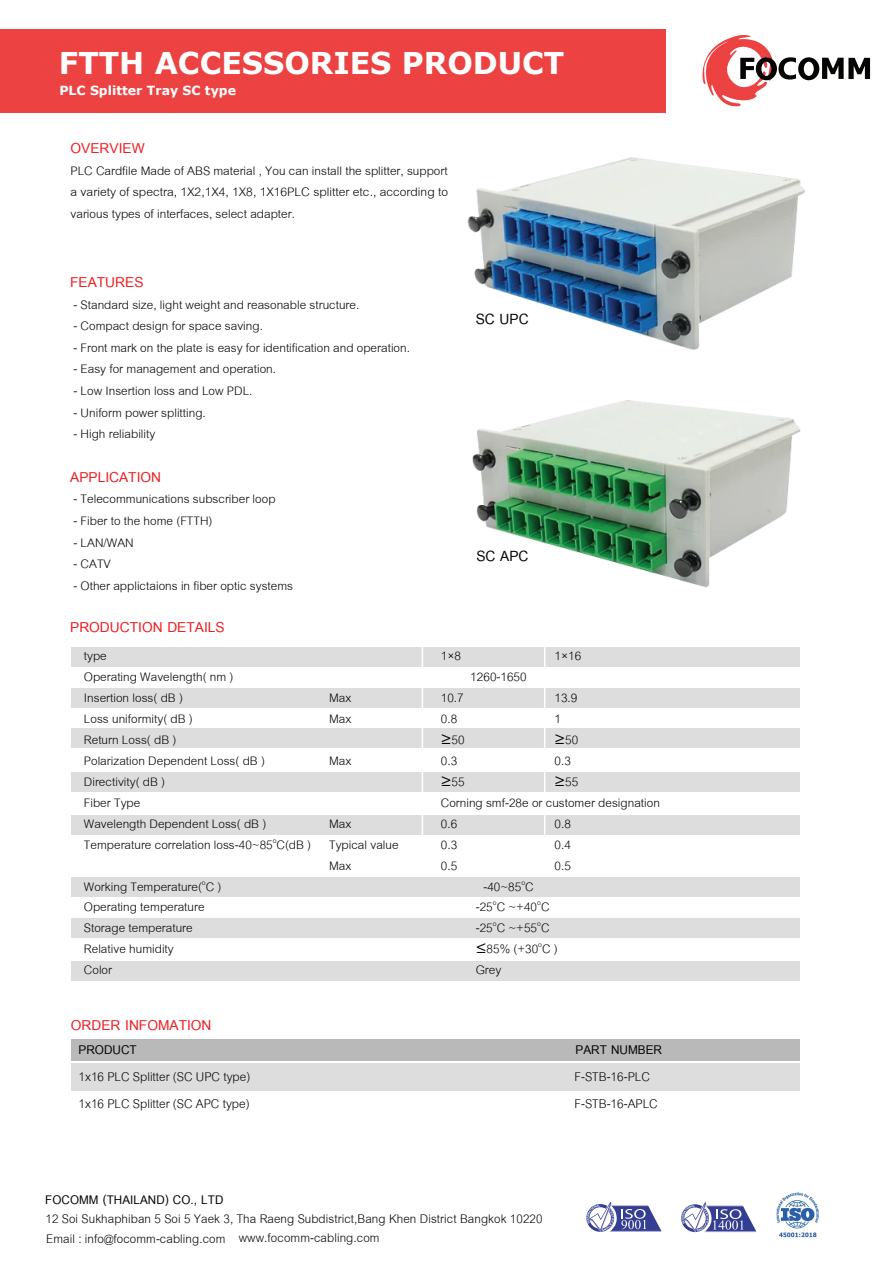
<style>
.page{position:relative;width:893px;height:1263px;background:#fff}
.page>*{position:absolute;margin:0;border:0;box-sizing:border-box;transform-origin:0 0}
.t1{font:700 30px "Verdana";color:#fff}
.t2{font:700 21.6px "Cordia New";color:#040503}
.t3{font:700 21px "Cordia New";color:#ed1d23}
.t4{font:18.6px/27px "Cordia New";color:#040503}
.t5{font:700 18.6px "Cordia New";color:#040503}
.t6{font:18.3px/19.5px "Cordia New";letter-spacing:.005em;color:#040503}
.t7{font:700 18.3px "Cordia New";letter-spacing:.005em;color:#040503}
.t8{font:18px/21px "Cordia New";color:#040503}
.t9{font:700 12.6px "Verdana";color:#fff}
.s1{font-family:"Myriad Pro"}
</style>
<div class="page">
<img style="left:776px;top:1192px;width:43px;height:45px">
<div style="left:71px;top:1039px;width:729px;height:21px;background:#bab9b9"></div>
<div style="left:71px;top:1063px;width:729px;height:27px;background:#ddd"></div>
<div style="left:71px;top:918px;width:729px;height:20px;background:#ddd"></div>
<div style="left:71px;top:961px;width:729px;height:20px;background:#ddd"></div>
<div style="left:71px;top:647px;width:729px;height:20px;background:#ddd"></div>
<div style="left:71px;top:688px;width:729px;height:19px;background:#ddd"></div>
<div style="left:71px;top:728px;width:729px;height:20px;background:#ddd"></div>
<div style="left:71px;top:772px;width:729px;height:20px;background:#ddd"></div>
<div style="left:71px;top:815px;width:729px;height:20px;background:#ddd"></div>
<div style="left:71px;top:877px;width:729px;height:20px;background:#ddd"></div>
<div style="left:0;top:29px;width:666px;height:83px;background:#ec4342"></div>
<svg style="left:586px;top:1202px;width:76px;height:30px"></svg>
<svg style="left:681px;top:1202px;width:76px;height:30px"></svg>
<svg style="left:702px;top:35px;width:168px;height:72px"></svg>
<hr style="left:422px;top:647px;width:1px;height:188px;background:#fff">
<hr style="left:544px;top:647px;width:1px;height:188px;background:#fff">
<img style="left:472px;top:401px;width:328px;height:187px">
<img style="left:467px;top:158px;width:338px;height:192px">
<h1 class="t1" style="left:59px;top:42px;width:507px">FTTH ACCESSORIES PRODUCT</h1>
<p class="t9" style="left:59px;top:82px;width:178px">PLC Splitter Tray SC type</p>
<p class="t3" style="left:71px;top:136px;width:76px">OVERVIEW</p>
<p class="t8" style="left:71px;top:160px;width:379px;line-height:21.6px;text-align:justify">PLC Cardfile Made of ABS material , You can install the splitter, support a variety of spectra, 1X2,1X4, 1X8, 1X16PLC splitter etc., according to various types of interfaces, select adapter.</p>
<p class="t3" style="left:70px;top:269px;width:75px">FEATURES</p>
<p class="t8" style="left:73px;top:294px;width:287px">- Standard size, light weight and reasonable structure.</p>
<p class="t8" style="left:73px;top:316px;width:191px">- Compact design for space saving.</p>
<p class="t8" style="left:73px;top:338px;width:338px">- Front mark on the plate is easy for identification and operation.</p>
<p class="t8" style="left:73px;top:359px;width:204px">- Easy for management and operation.</p>
<p class="t8" style="left:73px;top:381px;width:181px">- Low Insertion loss and Low PDL.</p>
<p class="t8" style="left:73px;top:402px;width:134px">- Uniform power splitting.</p>
<p class="t8" style="left:73px;top:424px;width:83px">- High reliability</p>
<p class="t3" style="left:70px;top:464px;width:92px">APPLICATION</p>
<p class="t8" style="left:73px;top:489px;width:204px">- Telecommunications subscriber loop</p>
<p class="t8" style="left:73px;top:511px;width:141px">- Fiber to the home (FTTH)</p>
<p class="t8" style="left:73px;top:532px;width:62px">- LAN/WAN</p>
<p class="t8" style="left:73px;top:554px;width:39px">- CATV</p>
<p class="t8" style="left:73px;top:576px;width:221px">- Other applictaions in fiber optic systems</p>
<p class="t3" style="left:70px;top:615px;width:156px">PRODUCTION DETAILS</p>
<p class="t8" style="left:84px;top:646px;width:229px">type<br>Operating Wavelength( nm )<br>Insertion loss( dB )<br>Loss uniformity( dB )<br>Return Loss( dB )<br>Polarization Dependent Loss( dB )<br>Directivity( dB )<br>Fiber Type<br>Wavelength Dependent Loss( dB )<br>Temperature correlation loss-40~85<sup>o</sup>C(dB )</p>
<p class="t8" style="left:84px;top:877px;width:139px">Working Temperature(<sup>o</sup>C )</p>
<p class="t8" style="left:84px;top:896px;width:122px">Operating temperature<br>Storage temperature<br>Relative humidity<br>Color</p>
<p class="t3" style="left:71px;top:1012px;width:142px">ORDER INFOMATION</p>
<p class="t8" style="left:329px;top:688px;width:24px">Max<br>Max</p>
<p class="t8" style="left:329px;top:751px;width:24px">Max</p>
<p class="t8" style="left:329px;top:814px;width:71px">Max<br>Typical value<br>Max</p>
<p class="t2" style="left:476px;top:306px;width:54px">SC UPC</p>
<p class="t2" style="left:476px;top:543px;width:54px">SC APC</p>
<p class="t8" style="left:441px;top:646px;width:22px">1×8</p>
<p class="t8" style="left:554px;top:646px;width:28px">1×16</p>
<p class="t8" style="left:554px;top:688px;width:25px">13.9<br>1 <span class="s1">≥</span>50<br>0.3 <span class="s1">≥</span>55</p>
<p class="t8" style="left:554px;top:814px;width:18px;text-align:justify">0.8<br>0.4<br>0.5</p>
<p class="t8" style="left:476px;top:896px;width:83px">-25<sup>o</sup>C ~+40<sup>o</sup>C -25<sup>o</sup>C ~+55<sup>o</sup>C <span class="s1">≤</span>85% (+30<sup>o</sup>C )<br>Grey</p>
<p class="t8" style="left:470px;top:667px;width:58px">1260-1650</p>
<p class="t8" style="left:441px;top:688px;width:24px">10.7</p>
<p class="t8" style="left:441px;top:709px;width:18px">0.8</p>
<p class="t8" style="left:441px;top:730px;width:25px"><span class="s1">≥</span>50</p>
<p class="t8" style="left:441px;top:751px;width:18px">0.3</p>
<p class="t8" style="left:441px;top:772px;width:25px"><span class="s1">≥</span>55</p>
<p class="t8" style="left:441px;top:793px;width:221px">Corning smf-28e or customer designation</p>
<p class="t8" style="left:441px;top:814px;width:18px">0.6</p>
<p class="t8" style="left:441px;top:835px;width:18px">0.3</p>
<p class="t8" style="left:441px;top:856px;width:18px">0.5</p>
<p class="t8" style="left:483px;top:877px;width:52px">-40~85<sup>o</sup>C</p>
<p class="t5" style="left:79px;top:1038px;width:60px">PRODUCT</p>
<p class="t5" style="left:576px;top:1038px;width:88px">PART NUMBER</p>
<p class="t4" style="left:575px;top:1064px;width:85px">F-STB-16-PLC<br>F-STB-16-APLC</p>
<p class="t4" style="left:79px;top:1064px;width:173px">1x16 PLC Splitter (SC UPC type)<br>1x16 PLC Splitter (SC APC type)</p>
<p class="t7" style="left:45px;top:1188px;width:180px">FOCOMM (THAILAND) CO., LTD</p>
<p class="t6" style="left:45px;top:1209px;width:499px">12 Soi Sukhaphiban 5 Soi 5 Yaek 3, Tha Raeng Subdistrict,Bang Khen District Bangkok 10220<br>Email : info@focomm-cabling.com</p>
<p class="t6" style="left:239px;top:1228px;width:142px">www.focomm-cabling.com</p>
</div>
